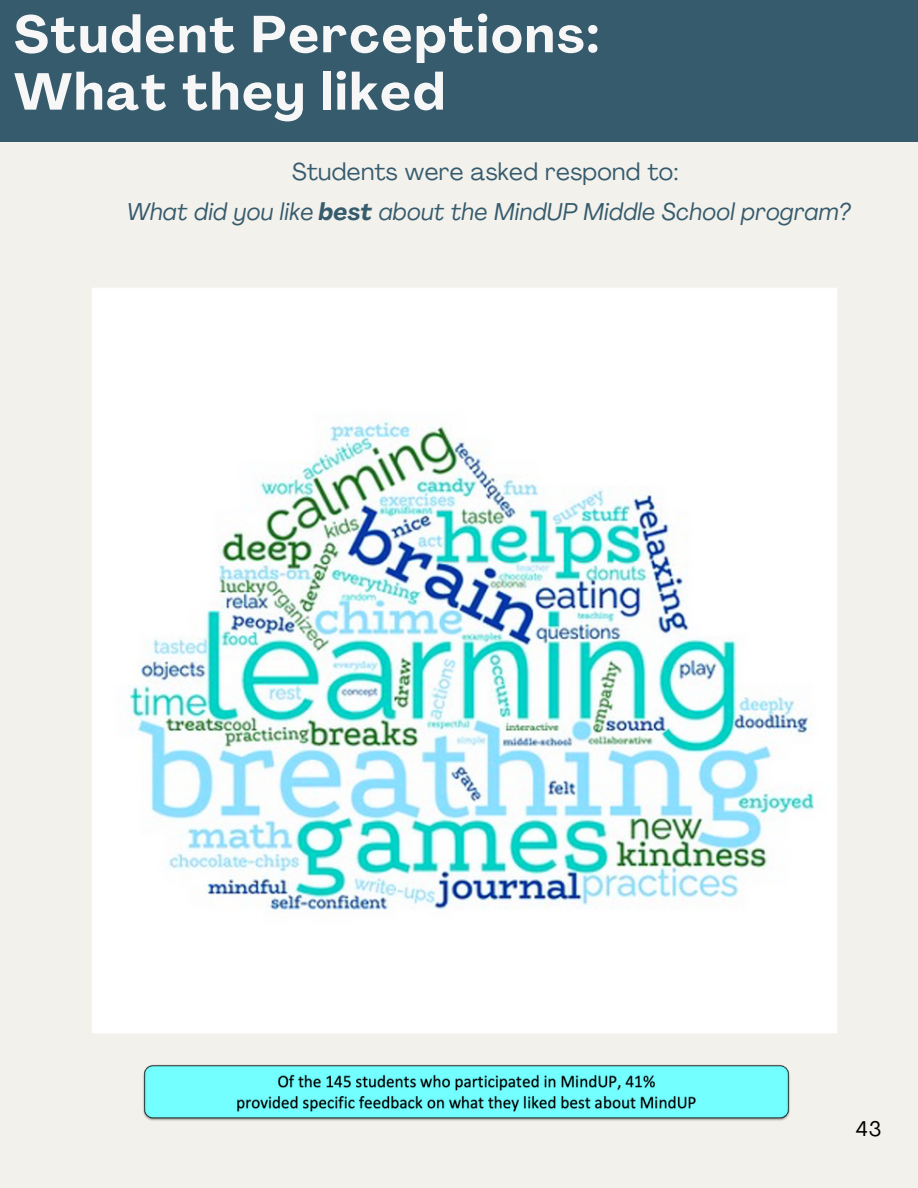
<style>
.page{position:relative;width:918px;height:1188px;background:#f2f1ec}
.page>*{position:absolute;margin:0;border:0;box-sizing:border-box;transform-origin:0 0}
.t1{font:700 51.3px/57.3px "Agrandir";letter-spacing:.045em;color:#f7f7f7}
.t2{font:italic 24px/39.3px "Agrandir";letter-spacing:.015em;color:#365b6d;text-align:center}
.t3{font:21px "Agrandir";color:#000}
.s1{font-style:normal}
.s2{font-weight:700}
</style>
<div class="page">
<div style="left:0;top:0;width:918px;height:142px;background:#365b6d"></div>
<img style="left:92px;top:288px;width:745px;height:745px">
<img style="left:143px;top:1065px;width:647px;height:56px">
<h1 class="t1" style="left:14px;top:11px;width:586px">Student Perceptions:<br>What they liked</h1>
<p class="t2" style="left:127px;top:155px;width:725px"><span class="s1">Students were asked respond to:<br></span>What did you like <span class="s2">best</span> about the MindUP Middle School program?</p>
<p class="t3" style="left:856px;top:1120px;width:27px">43</p>
</div>
